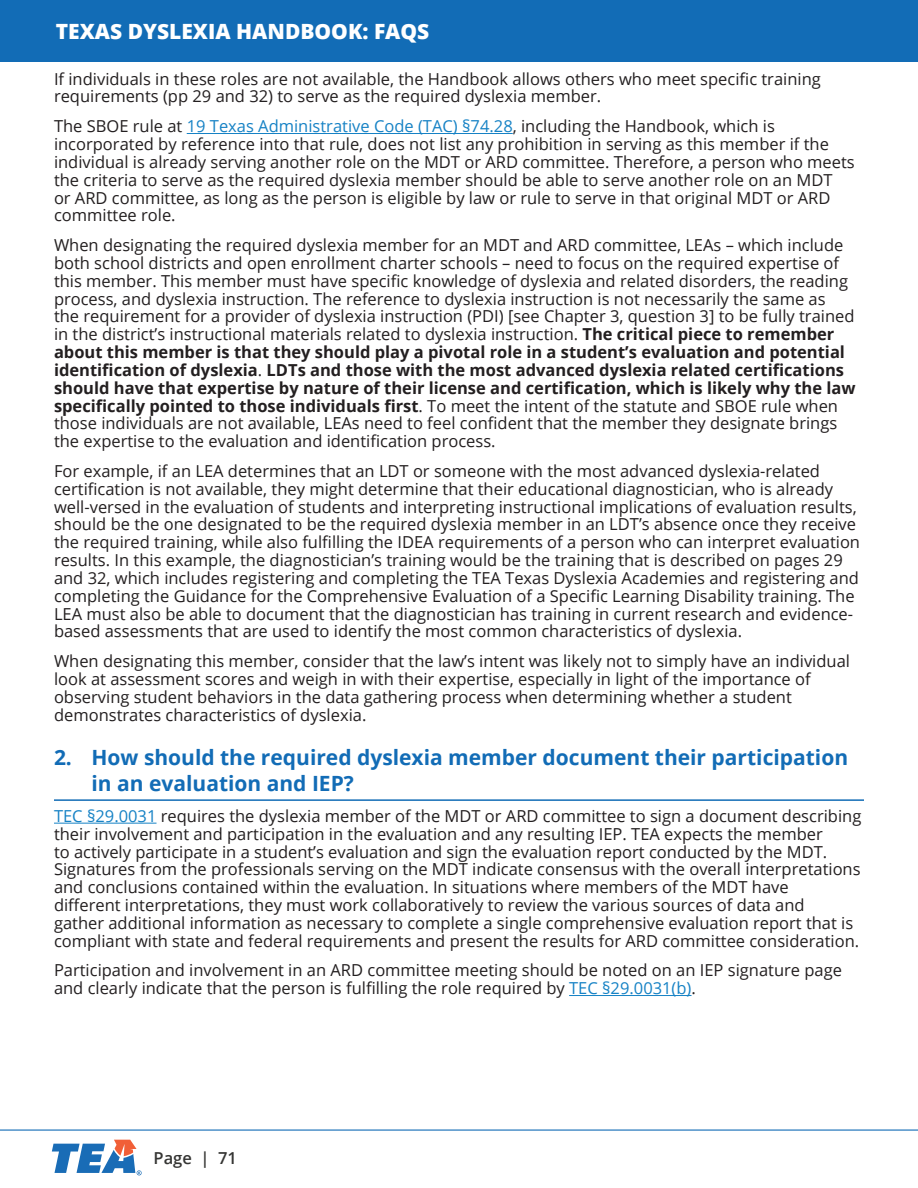
<style>
.page{position:relative;width:918px;height:1188px;background:#fff}
.page>*{position:absolute;margin:0;border:0;box-sizing:border-box;transform-origin:0 0}
.Heading_3_-_FAQs{font:700 21px/25.2px "Open Sans";color:#126cb6}
.t1{font:800 21px "Open Sans";color:#fff}
.Normal_-_FAQs{font:16.5px/17.9px "Open Sans";color:#231f20}
.t2{font:600 16.5px "Open Sans";color:#353533}
.s1{color:#1682c5}
.s2{font-weight:700}
</style>
<div class="page">
<hr style="left:0;top:1130px;width:918px;height:1px;background:#126cb6">
<div style="left:0;top:0;width:918px;height:61px;background:#126cb6"></div>
<svg style="left:52px;top:1140px;width:90px;height:35px"></svg>
<hr style="left:187px;top:133px;width:326px;height:1px;background:#1682c5">
<hr style="left:54px;top:799px;width:810px;height:2px;background:#126cb6">
<hr style="left:54px;top:823px;width:103px;height:1px;background:#1682c5">
<hr style="left:569px;top:995px;width:123px;height:1px;background:#1682c5">
<p class="t1" style="left:56px;top:15px;width:375px">TEXAS DYSLEXIA HANDBOOK: FAQS</p>
<p class="Normal_-_FAQs" style="left:54px;top:69px;width:768px">If individuals in these roles are not available, the Handbook allows others who meet specific training requirements (pp 29 and 32) to serve as the required dyslexia member.</p>
<p class="Normal_-_FAQs" style="left:54px;top:117px;width:802px">The SBOE rule at <span class="s1">19 Texas Administrative Code (TAC) §74.28</span>, including the Handbook, which is incorporated by reference into that rule, does not list any prohibition in serving as this member if the individual is already serving another role on the MDT or ARD committee. Therefore, a person who meets the criteria to serve as the required dyslexia member should be able to serve another role on an MDT<br>or ARD committee, as long as the person is eligible by law or rule to serve in that original MDT or ARD committee role.</p>
<p class="Normal_-_FAQs" style="left:54px;top:236px;width:803px">When designating the required dyslexia member for an MDT and ARD committee, LEAs – which include both school districts and open enrollment charter schools – need to focus on the required expertise of this member. This member must have specific knowledge of dyslexia and related disorders, the reading process, and dyslexia instruction. The reference to dyslexia instruction is not necessarily the same as<br>the requirement for a provider of dyslexia instruction (PDI) [see Chapter 3, question 3] to be fully trained in the district’s instructional materials related to dyslexia instruction. <span class="s2">The critical piece to remember about this member is that they should play a pivotal role in a student’s evaluation and potential identification of dyslexia</span>. <span class="s2">LDTs and those with the most advanced dyslexia related certifications should have that expertise by nature of their license and certification, which is likely why the law specifically pointed to those individuals first</span>. To meet the intent of the statute and SBOE rule when those individuals are not available, LEAs need to feel confident that the member they designate brings the expertise to the evaluation and identification process.</p>
<p class="Normal_-_FAQs" style="left:54px;top:462px;width:808px">For example, if an LEA determines that an LDT or someone with the most advanced dyslexia-related certification is not available, they might determine that their educational diagnostician, who is already well-versed in the evaluation of students and interpreting instructional implications of evaluation results, should be the one designated to be the required dyslexia member in an LDT’s absence once they receive the required training, while also fulfilling the IDEA requirements of a person who can interpret evaluation results. In this example, the diagnostician’s training would be the training that is described on pages 29 and 32, which includes registering and completing the TEA Texas Dyslexia Academies and registering and completing the Guidance for the Comprehensive Evaluation of a Specific Learning Disability training. The LEA must also be able to document that the diagnostician has training in current research and evidence&shy;based assessments that are used to identify the most common characteristics of dyslexia.</p>
<p class="Normal_-_FAQs" style="left:54px;top:652px;width:798px">When designating this member, consider that the law’s intent was likely not to simply have an individual look at assessment scores and weigh in with their expertise, especially in light of the importance of observing student behaviors in the data gathering process when determining whether a student demonstrates characteristics of dyslexia.</p>
<h3 class="Heading_3_-_FAQs" style="left:92px;top:745px;width:758px;text-indent:-38px">2. How should the required dyslexia member document their participation in an evaluation and IEP?</h3>
<p class="Normal_-_FAQs" style="left:54px;top:807px;width:809px"><span class="s1">TEC §29.0031</span> requires the dyslexia member of the MDT or ARD committee to sign a document describing their involvement and participation in the evaluation and any resulting IEP. TEA expects the member<br>to actively participate in a student’s evaluation and sign the evaluation report conducted by the MDT.<br>Signatures from the professionals serving on the MDT indicate consensus with the overall interpretations and conclusions contained within the evaluation. In situations where members of the MDT have<br>different interpretations, they must work collaboratively to review the various sources of data and<br>gather additional information as necessary to complete a single comprehensive evaluation report that is compliant with state and federal requirements and present the results for ARD committee consideration.</p>
<p class="Normal_-_FAQs" style="left:54px;top:961px;width:790px">Participation and involvement in an ARD committee meeting should be noted on an IEP signature page and clearly indicate that the person is fulfilling the role required by <span class="s1">TEC §29.0031(b)</span>.</p>
<p class="t2" style="left:154px;top:1147px;width:85px">Page | 71</p>
</div>
